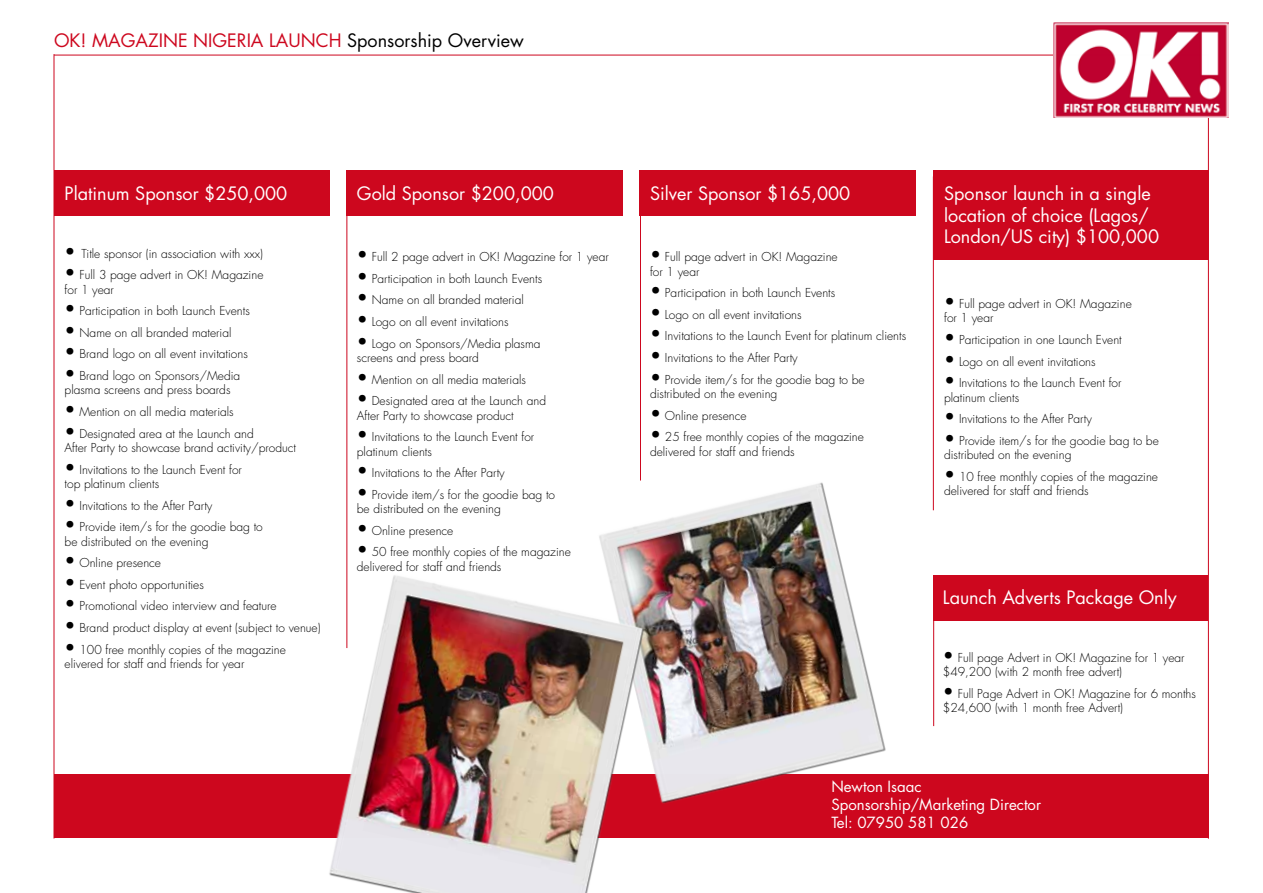
<style>
.page{position:relative;width:1263px;height:893px;background:#fff}
.page>*{position:absolute;margin:0;border:0;box-sizing:border-box;transform-origin:0 0}
.t1{font:18px/21.6px "Futura";color:#fff}
.t2{font:18px "Futura";color:#cd071e}
.t3{font:15px/18px "Futura";color:#fff}
.t4{font:300 12px/14.4px "Futura";color:#000}
.s1{color:#000}
.s2{font-size:18px}
</style>
<div class="page">
<hr style="left:54px;top:55px;width:1155px;height:1px;background:#cd071e">
<hr style="left:1208px;top:54px;width:1px;height:785px;background:#cd071e">
<hr style="left:54px;top:54px;width:1px;height:784px;background:#cd071e">
<div style="left:933px;top:575px;width:275px;height:45px;background:#cd071e"></div>
<div style="left:346px;top:170px;width:277px;height:46px;background:#cd071e"></div>
<div style="left:640px;top:170px;width:276px;height:46px;background:#cd071e"></div>
<div style="left:933px;top:170px;width:275px;height:89px;background:#cd071e"></div>
<div style="left:54px;top:170px;width:275px;height:46px;background:#cd071e"></div>
<hr style="left:640px;top:176px;width:1px;height:304px;background:#cd071e">
<div style="left:54px;top:774px;width:1154px;height:64px;background:#cd071e"></div>
<hr style="left:933px;top:176px;width:1px;height:334px;background:#cd071e">
<hr style="left:346px;top:180px;width:1px;height:468px;background:#cd071e">
<hr style="left:933px;top:594px;width:1px;height:132px;background:#cd071e">
<img style="left:599px;top:480px;width:287px;height:323px">
<img style="left:329px;top:561px;width:337px;height:332px">
<img style="left:1053px;top:22px;width:176px;height:95px">
<h1 class="t2" style="left:54px;top:28px;width:471px">OK! MAGAZINE NIGERIA LAUNCH <span class="s1">Sponsorship Overview</span></h1>
<h1 class="t1" style="left:65px;top:182px;width:224px">Platinum Sponsor $250,000</h1>
<p class="t4" style="left:65px;top:246px;width:200px"><span class="s2">•</span> Title sponsor (in association with xxx)</p>
<p class="t4" style="left:65px;top:268px;width:200px"><span class="s2">•</span> Full 3 page advert in OK! Magazine for 1 year</p>
<p class="t4" style="left:65px;top:304px;width:187px"><span class="s2">•</span> Participation in both Launch Events</p>
<p class="t4" style="left:65px;top:325px;width:168px"><span class="s2">•</span> Name on all branded material</p>
<p class="t4" style="left:65px;top:347px;width:185px"><span class="s2">•</span> Brand logo on all event invitations</p>
<p class="t4" style="left:65px;top:368px;width:177px"><span class="s2">•</span> Brand logo on Sponsors/Media plasma screens and press boards</p>
<p class="t4" style="left:65px;top:404px;width:171px"><span class="s2">•</span> Mention on all media materials</p>
<p class="t4" style="left:65px;top:426px;width:233px"><span class="s2">•</span> Designated area at the Launch and<br>After Party to showcase brand activity/product</p>
<p class="t4" style="left:65px;top:462px;width:179px"><span class="s2">•</span> Invitations to the Launch Event for top platinum clients</p>
<p class="t4" style="left:65px;top:498px;width:149px"><span class="s2">•</span> Invitations to the After Party</p>
<p class="t4" style="left:65px;top:520px;width:200px"><span class="s2">•</span> Provide item/s for the goodie bag to be distributed on the evening</p>
<p class="t4" style="left:65px;top:556px;width:98px"><span class="s2">•</span> Online presence</p>
<p class="t4" style="left:65px;top:577px;width:141px"><span class="s2">•</span> Event photo opportunities</p>
<p class="t4" style="left:65px;top:599px;width:213px"><span class="s2">•</span> Promotional video interview and feature</p>
<p class="t4" style="left:65px;top:620px;width:257px"><span class="s2">•</span> Brand product display at event (subject to venue)</p>
<p class="t4" style="left:65px;top:642px;width:223px"><span class="s2">•</span> 100 free monthly copies of the magazine elivered for staff and friends for year</p>
<h1 class="t1" style="left:357px;top:182px;width:198px">Gold Sponsor $200,000</h1>
<p class="t4" style="left:357px;top:250px;width:253px"><span class="s2">•</span> Full 2 page advert in OK! Magazine for 1 year</p>
<p class="t4" style="left:357px;top:271px;width:187px"><span class="s2">•</span> Participation in both Launch Events</p>
<p class="t4" style="left:357px;top:293px;width:168px"><span class="s2">•</span> Name on all branded material</p>
<p class="t4" style="left:357px;top:314px;width:153px"><span class="s2">•</span> Logo on all event invitations</p>
<p class="t4" style="left:357px;top:336px;width:185px"><span class="s2">•</span> Logo on Sponsors/Media plasma screens and press board</p>
<p class="t4" style="left:357px;top:372px;width:171px"><span class="s2">•</span> Mention on all media materials</p>
<p class="t4" style="left:357px;top:394px;width:191px"><span class="s2">•</span> Designated area at the Launch and<br>After Party to showcase product</p>
<p class="t4" style="left:357px;top:430px;width:179px"><span class="s2">•</span> Invitations to the Launch Event for platinum clients</p>
<p class="t4" style="left:357px;top:466px;width:149px"><span class="s2">•</span> Invitations to the After Party</p>
<p class="t4" style="left:357px;top:487px;width:200px"><span class="s2">•</span> Provide item/s for the goodie bag to be distributed on the evening</p>
<p class="t4" style="left:357px;top:523px;width:98px"><span class="s2">•</span> Online presence</p>
<p class="t4" style="left:357px;top:545px;width:215px"><span class="s2">•</span> 50 free monthly copies of the magazine delivered for staff and friends</p>
<h1 class="t1" style="left:650px;top:182px;width:202px">Silver Sponsor $165,000</h1>
<p class="t4" style="left:650px;top:250px;width:189px"><span class="s2">•</span> Full page advert in OK! Magazine for 1 year</p>
<p class="t4" style="left:650px;top:286px;width:187px"><span class="s2">•</span> Participation in both Launch Events</p>
<p class="t4" style="left:650px;top:307px;width:153px"><span class="s2">•</span> Logo on all event invitations</p>
<p class="t4" style="left:650px;top:329px;width:258px"><span class="s2">•</span> Invitations to the Launch Event for platinum clients</p>
<p class="t4" style="left:650px;top:350px;width:149px"><span class="s2">•</span> Invitations to the After Party</p>
<p class="t4" style="left:650px;top:372px;width:216px"><span class="s2">•</span> Provide item/s for the goodie bag to be distributed on the evening</p>
<p class="t4" style="left:650px;top:408px;width:98px"><span class="s2">•</span> Online presence</p>
<p class="t4" style="left:650px;top:430px;width:215px"><span class="s2">•</span> 25 free monthly copies of the magazine delivered for staff and friends</p>
<h1 class="t1" style="left:944px;top:182px;width:217px">Sponsor launch in a single location of choice (Lagos/<br>London/US city) $100,000</h1>
<p class="t4" style="left:944px;top:296px;width:189px"><span class="s2">•</span> Full page advert in OK! Magazine for 1 year</p>
<p class="t4" style="left:944px;top:332px;width:179px"><span class="s2">•</span> Participation in one Launch Event</p>
<p class="t4" style="left:944px;top:354px;width:153px"><span class="s2">•</span> Logo on all event invitations</p>
<p class="t4" style="left:944px;top:376px;width:179px"><span class="s2">•</span> Invitations to the Launch Event for platinum clients</p>
<p class="t4" style="left:944px;top:412px;width:149px"><span class="s2">•</span> Invitations to the After Party</p>
<p class="t4" style="left:944px;top:433px;width:216px"><span class="s2">•</span> Provide item/s for the goodie bag to be distributed on the evening</p>
<p class="t4" style="left:944px;top:469px;width:215px"><span class="s2">•</span> 10 free monthly copies of the magazine delivered for staff and friends</p>
<h1 class="t1" style="left:943px;top:586px;width:235px">Launch Adverts Package Only</h1>
<p class="t4" style="left:943px;top:650px;width:243px"><span class="s2">•</span> Full page Advert in OK! Magazine for 1 year $49,200 (with 2 month free advert)</p>
<p class="t4" style="left:943px;top:686px;width:254px"><span class="s2">•</span> Full Page Advert in OK! Magazine for 6 months $24,600 (with 1 month free Advert)</p>
<p class="t3" style="left:831px;top:777px;width:211px">Newton Isaac<br>Sponsorship/Marketing Director<br>Tel: 07950 581 026</p>
</div>
